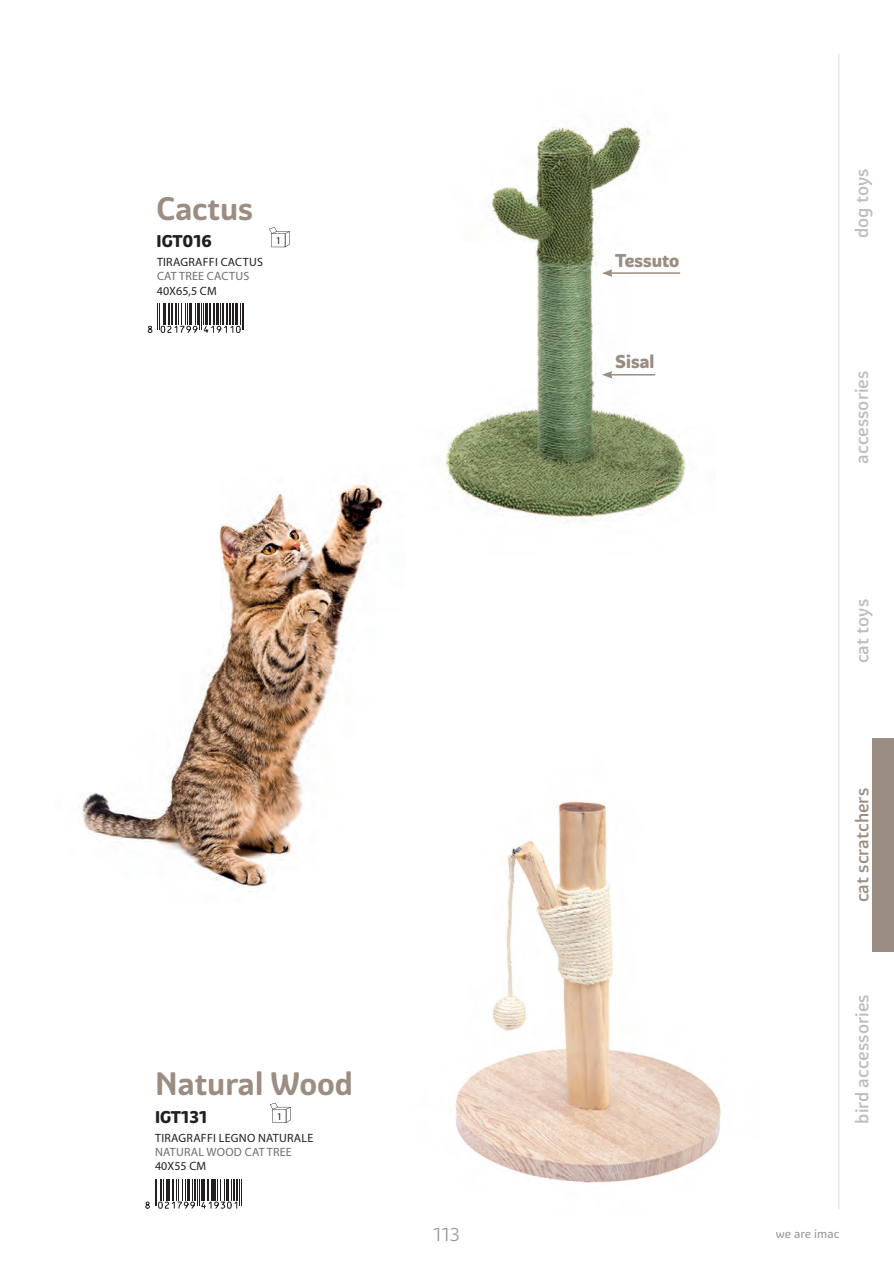
<style>
.page{position:relative;width:894px;height:1262px;background:#fff}
.page>*{position:absolute;margin:0;border:0;box-sizing:border-box;transform-origin:0 0}
.t1{font:700 31.5px "Graviola Soft";color:#9b8d82}
.t2{font:500 18px "Graviola Soft";color:#bcbdc0}
.t3{font:500 18px "Graviola Soft";color:#9b8d82}
.t4{font:800 18px "Graviola Soft";color:#9b8d82}
.t5{font:18px "Graviola Soft";color:#939598}
.t6{font:800 16.5px "Graviola Soft";color:#231f20}
.t7{font:12px "Myriad Pro";letter-spacing:.02em;color:#231f20}
.t8{font:12px "Myriad Pro";letter-spacing:.02em;color:#6c6d70}
.t9{font:12px "Graviola Soft";color:#939598}
.t10{font:10.5px "Myriad Pro";color:#231f20}
</style>
<div class="page">
<img style="left:442px;top:124px;width:244px;height:397px">
<hr style="left:610px;top:272px;width:70px;height:2px;background:#9b8d82">
<svg style="left:602px;top:269px;width:10px;height:8px"></svg>
<hr style="left:610px;top:374px;width:45px;height:1px;background:#9b8d82">
<svg style="left:602px;top:371px;width:10px;height:7px"></svg>
<svg style="left:269px;top:227px;width:21px;height:20px"></svg>
<svg style="left:147px;top:303px;width:97px;height:30px"></svg>
<svg style="left:270px;top:1102px;width:21px;height:20px"></svg>
<svg style="left:145px;top:1179px;width:97px;height:29px"></svg>
<img style="left:455px;top:801px;width:266px;height:382px">
<div style="left:872px;top:738px;width:21px;height:214px;background:#9b8d82"></div>
<hr style="left:837px;top:53px;width:2px;height:1155px;background:#e6e7e9">
<img style="left:82px;top:483px;width:303px;height:409px">
<h1 class="t1" style="left:156px;top:189px;width:98px">Cactus</h1>
<h3 class="t6" style="left:157px;top:231px;width:57px">IGT016</h3>
<p class="t10" style="left:276px;top:234px;width:7px">1</p>
<p class="t7" style="left:157px;top:254px;width:107px">TIRAGRAFFI CACTUS</p>
<h2 class="t4" style="left:615px;top:248px;width:66px">Tessuto</h2>
<p class="t8" style="left:157px;top:269px;width:94px">CAT TREE CACTUS</p>
<p class="t7" style="left:157px;top:283px;width:61px">40X65,5 CM</p>
<h2 class="t4" style="left:615px;top:350px;width:41px">Sisal</h2>
<h2 class="t2" style="left:850px;top:238px;width:71px;rotate:-90deg">dog toys</h2>
<h2 class="t2" style="left:850px;top:463px;width:94px;rotate:-90deg">accessories</h2>
<h1 class="t1" style="left:155px;top:1063px;width:199px">Natural Wood</h1>
<h3 class="t6" style="left:155px;top:1106px;width:54px">IGT131</h3>
<p class="t10" style="left:277px;top:1109px;width:7px">1</p>
<p class="t7" style="left:155px;top:1129px;width:160px">TIRAGRAFFI LEGNO NATURALE</p>
<p class="t8" style="left:155px;top:1144px;width:138px">NATURAL WOOD CAT TREE</p>
<p class="t7" style="left:155px;top:1158px;width:53px">40X55 CM</p>
<h2 class="t2" style="left:851px;top:663px;width:66px;rotate:-90deg">cat toys</h2>
<h2 class="t3" style="left:851px;top:902px;width:116px;rotate:-90deg">cat scratchers</h2>
<h2 class="t2" style="left:851px;top:1123px;width:131px;rotate:-90deg">bird accessories</h2>
<h2 class="t5" style="left:433px;top:1223px;width:28px">113</h2>
<p class="t9" style="left:775px;top:1226px;width:65px">we are imac</p>
</div>
